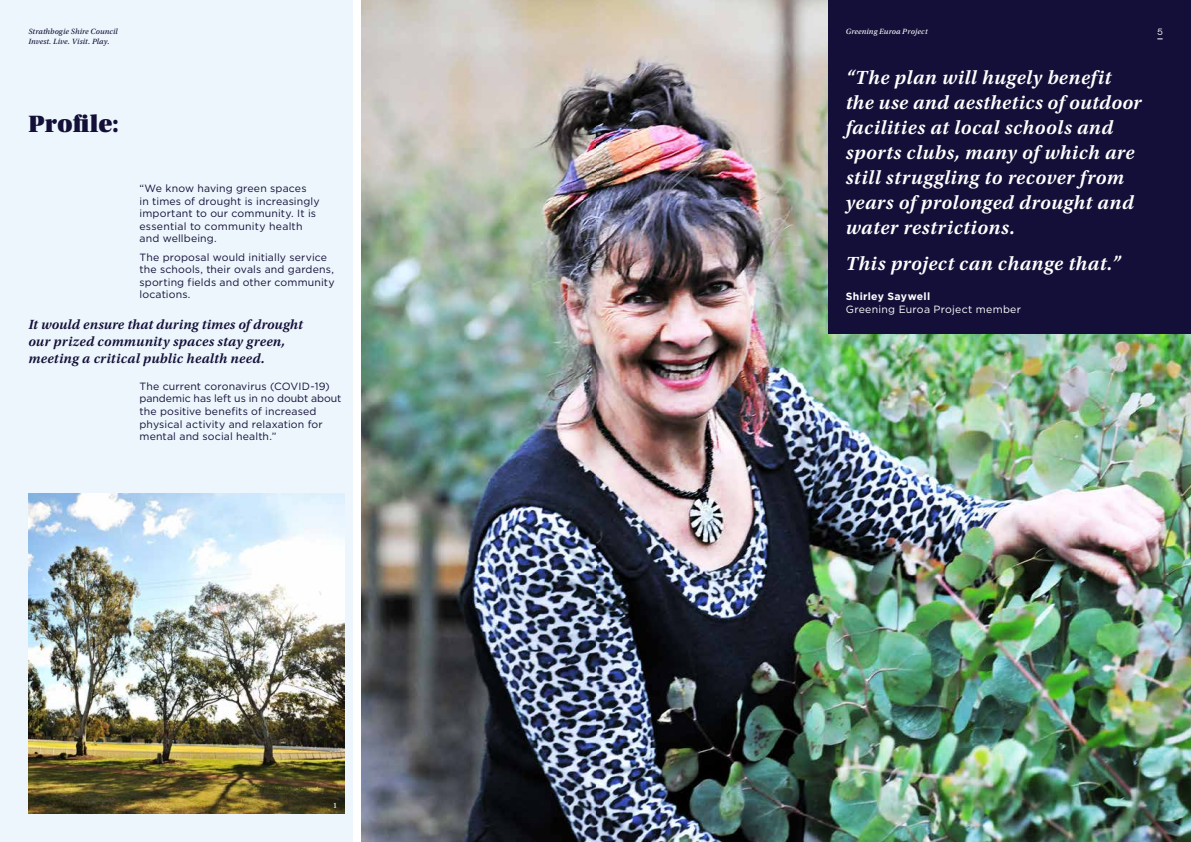
<style>
.page{position:relative;width:1191px;height:842px;background:#fff}
.page>*{position:absolute;margin:0;border:0;box-sizing:border-box;transform-origin:0 0}
.t1{font:25px "Utopia Std Black Headline";letter-spacing:.005em;color:#140f38}
.t2{font:italic 600 20px/25px "Utopia Std";letter-spacing:.025em;color:#fff}
.t3{font:italic 600 14px/16.8px "Utopia Std";letter-spacing:.015em;color:#140f38}
.t4{font:10.5px/12.6px "Gotham";letter-spacing:.015em;color:#140f38}
.t5{font:10.5px "Gotham";letter-spacing:.025em;color:#fff}
.t6{font:700 10.5px "Gotham";letter-spacing:.03em;color:#fff}
.t7{font:9px "Mercury";color:#fff}
.t8{font:8px/9.6px "Utopia Std Capt It";letter-spacing:.01em;color:#140f38}
.t9{font:8px "Utopia Std Capt It";letter-spacing:.015em;color:#fff}
.t10{font:8px "Utopia Std Capt";color:#fff}
</style>
<div class="page">
<img style="left:595px;top:0;width:596px;height:842px">
<div style="left:828px;top:0;width:363px;height:333px;background:#140f38"></div>
<div style="left:0;top:0;width:353px;height:842px;background:#ecf6fc"></div>
<img style="left:28px;top:493px;width:317px;height:321px">
<img style="left:362px;top:0;width:233px;height:842px">
<p class="t8" style="left:28px;top:27px;width:91px">Strathbogie Shire Council<br>Invest. Live. Visit. Play.</p>
<h1 class="t1" style="left:28px;top:110px;width:92px">Profile:</h1>
<p class="t4" style="left:139px;top:182px;width:182px">“We know having green spaces<br>in times of drought is increasingly important to our community. It is essential to community health and wellbeing.</p>
<p class="t4" style="left:139px;top:250px;width:197px">The proposal would initially service the schools, their ovals and gardens, sporting fields and other community locations.</p>
<h3 class="t3" style="left:28px;top:316px;width:276px">It would ensure that during times of drought our prized community spaces stay green, meeting a critical public health need.</h3>
<p class="t4" style="left:139px;top:380px;width:203px">The current coronavirus (COVID-19) pandemic has left us in no doubt about the positive benefits of increased physical activity and relaxation for mental and social health.”</p>
<p class="t10" style="left:333px;top:801px;width:6px">1</p>
<p class="t9" style="left:845px;top:27px;width:83px">Greening Euroa Project</p>
<p class="t7" style="left:1157px;top:27px;width:7px">5</p>
<h2 class="t2" style="left:845px;top:65px;width:297px">“The plan will hugely benefit the use and aesthetics of outdoor facilities at local schools and sports clubs, many of which are still struggling to recover from years of prolonged drought and water restrictions.</h2>
<h2 class="t2" style="left:845px;top:252px;width:276px">This project can change that.”</h2>
<p class="t6" style="left:845px;top:290px;width:86px">Shirley Saywell</p>
<p class="t5" style="left:845px;top:303px;width:177px">Greening Euroa Project member</p>
</div>
